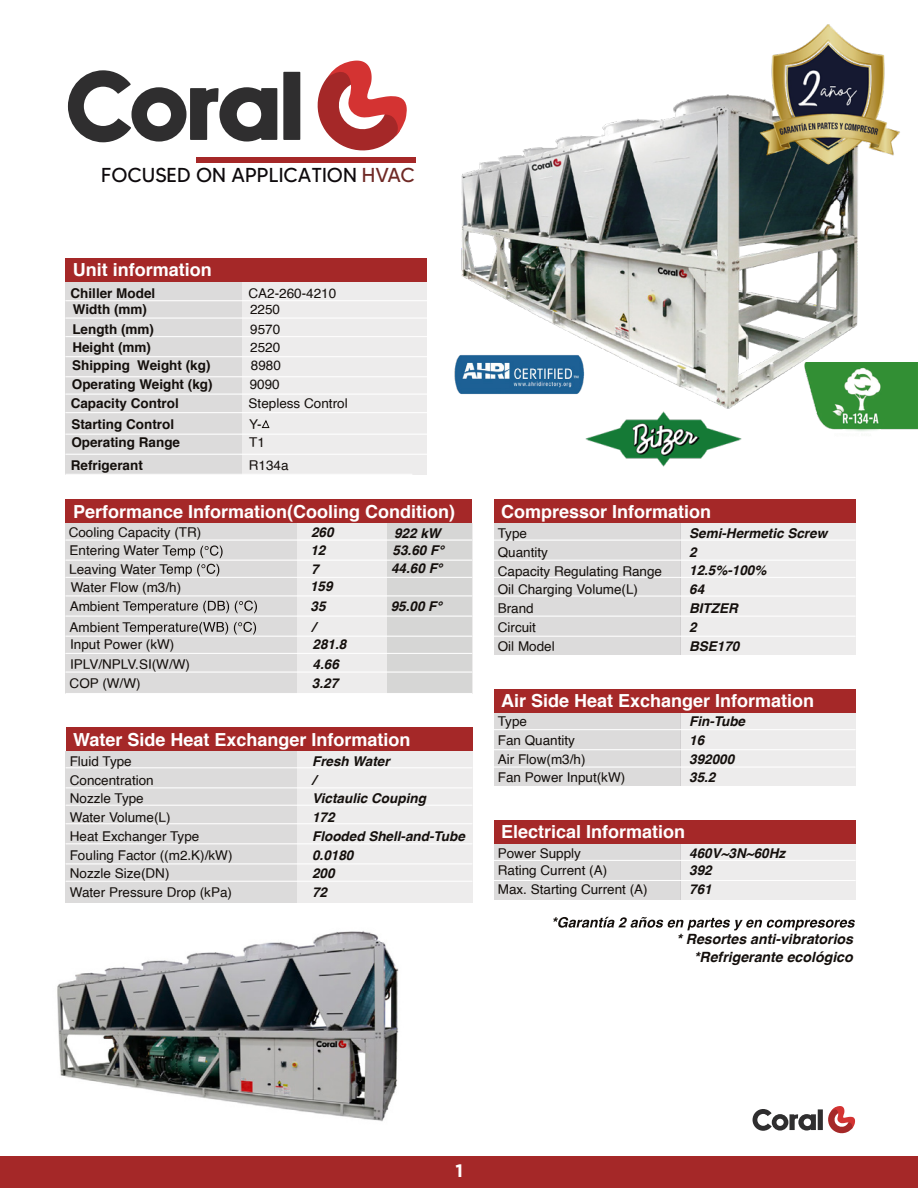
<style>
.page{position:relative;width:918px;height:1188px;background:#fff}
.page>*{position:absolute;margin:0;border:0;box-sizing:border-box;transform-origin:0 0}
.t1{font:20.1px "MADETOMMY";color:#0e0a0d}
.t2{font:700 18px "Helvetica";color:#fff}
.t3{font:700 18px "Gotham";color:#fff}
.t4{font:italic 700 14.1px/17.7px "Helvetica";color:#140f0c;text-align:right}
.t5{font:13.5px/18.8px "Helvetica";color:#140f0c}
.t6{font:italic 700 13.5px/18.8px "Helvetica";color:#140f0c}
.t7{font:700 13.5px/18.8px "Helvetica";color:#140f0c}
.s1{color:#6f2925}
</style>
<div class="page">
<img style="left:461px;top:94px;width:397px;height:314px">
<div style="left:65px;top:264px;width:177px;height:210px;background:#dcdbdb"></div>
<div style="left:242px;top:264px;width:185px;height:210px;background:#edecec"></div>
<div style="left:0;top:1156px;width:918px;height:32px;background:#a52828"></div>
<div style="left:65px;top:258px;width:362px;height:24px;background:#a52828"></div>
<svg style="left:261px;top:420px;width:9px;height:8px"></svg>
<hr style="left:65px;top:300px;width:362px;height:1px;background:#fff">
<hr style="left:65px;top:318px;width:362px;height:1px;background:#fff">
<hr style="left:65px;top:336px;width:362px;height:1px;background:#fff">
<hr style="left:65px;top:356px;width:362px;height:1px;background:#fff">
<hr style="left:65px;top:376px;width:362px;height:1px;background:#fff">
<hr style="left:65px;top:394px;width:362px;height:1px;background:#fff">
<hr style="left:65px;top:412px;width:362px;height:1px;background:#fff">
<hr style="left:65px;top:434px;width:362px;height:1px;background:#fff">
<hr style="left:65px;top:454px;width:362px;height:1px;background:#fff">
<div style="left:66px;top:523px;width:231px;height:170px;background:#dcdbdb"></div>
<svg style="left:297px;top:523px;width:175px;height:170px;background:#e2e1e1"></svg>
<div style="left:66px;top:499px;width:406px;height:24px;background:#a52828"></div>
<hr style="left:66px;top:540px;width:406px;height:1px;background:#fff">
<hr style="left:66px;top:560px;width:406px;height:1px;background:#fff">
<hr style="left:66px;top:577px;width:406px;height:1px;background:#fff">
<hr style="left:66px;top:596px;width:406px;height:1px;background:#fff">
<hr style="left:66px;top:616px;width:406px;height:1px;background:#fff">
<hr style="left:66px;top:636px;width:406px;height:1px;background:#fff">
<hr style="left:66px;top:653px;width:406px;height:1px;background:#fff">
<hr style="left:66px;top:672px;width:406px;height:1px;background:#fff">
<svg style="left:130px;top:601px;width:127px;height:12px"></svg>
<svg style="left:167px;top:564px;width:52px;height:12px"></svg>
<svg style="left:130px;top:622px;width:126px;height:13px"></svg>
<svg style="left:170px;top:545px;width:53px;height:13px"></svg>
<div style="left:66px;top:751px;width:231px;height:151px;background:#dcdbdb"></div>
<div style="left:297px;top:751px;width:175px;height:151px;background:#edecec"></div>
<div style="left:66px;top:727px;width:406px;height:24px;background:#a52828"></div>
<hr style="left:66px;top:767px;width:406px;height:1px;background:#fff">
<hr style="left:66px;top:788px;width:406px;height:1px;background:#fff">
<hr style="left:66px;top:805px;width:406px;height:1px;background:#fff">
<hr style="left:66px;top:823px;width:406px;height:1px;background:#fff">
<hr style="left:66px;top:843px;width:406px;height:1px;background:#fff">
<hr style="left:66px;top:864px;width:406px;height:1px;background:#fff">
<hr style="left:66px;top:881px;width:406px;height:1px;background:#fff">
<div style="left:494px;top:523px;width:186px;height:131px;background:#dcdbdb"></div>
<div style="left:680px;top:523px;width:176px;height:131px;background:#edecec"></div>
<div style="left:494px;top:500px;width:362px;height:23px;background:#a52828"></div>
<hr style="left:494px;top:540px;width:362px;height:1px;background:#fff">
<hr style="left:494px;top:560px;width:362px;height:1px;background:#fff">
<hr style="left:494px;top:577px;width:362px;height:1px;background:#fff">
<hr style="left:494px;top:596px;width:362px;height:1px;background:#fff">
<hr style="left:494px;top:616px;width:362px;height:1px;background:#fff">
<hr style="left:494px;top:636px;width:362px;height:1px;background:#fff">
<div style="left:494px;top:844px;width:186px;height:56px;background:#dcdbdb"></div>
<div style="left:680px;top:844px;width:176px;height:56px;background:#edecec"></div>
<div style="left:494px;top:820px;width:362px;height:24px;background:#a52828"></div>
<hr style="left:494px;top:860px;width:362px;height:1px;background:#fff">
<hr style="left:494px;top:880px;width:362px;height:1px;background:#fff">
<div style="left:494px;top:713px;width:186px;height:73px;background:#dcdbdb"></div>
<div style="left:680px;top:713px;width:176px;height:73px;background:#edecec"></div>
<div style="left:494px;top:689px;width:362px;height:24px;background:#a52828"></div>
<hr style="left:494px;top:729px;width:362px;height:1px;background:#fff">
<hr style="left:494px;top:749px;width:362px;height:1px;background:#fff">
<hr style="left:494px;top:767px;width:362px;height:1px;background:#fff">
<svg style="left:553px;top:917px;width:302px;height:13px"></svg>
<svg style="left:317px;top:61px;width:90px;height:90px"></svg>
<svg style="left:68px;top:70px;width:209px;height:72px"></svg>
<div style="left:283px;top:72px;width:17px;height:68px;background:#2f2e2f"></div>
<svg style="left:828px;top:1106px;width:27px;height:28px"></svg>
<svg style="left:753px;top:1109px;width:63px;height:22px"></svg>
<div style="left:818px;top:1109px;width:5px;height:21px;background:#2f2e2f"></div>
<div style="left:196px;top:158px;width:219px;height:5px;background:#a52828"></div>
<img style="left:750px;top:24px;width:150px;height:154px">
<img style="left:454px;top:354px;width:131px;height:40px">
<img style="left:585px;top:408px;width:157px;height:59px">
<img style="left:805px;top:362px;width:113px;height:69px">
<img style="left:57px;top:931px;width:342px;height:191px">
<h1 class="t1" style="left:101px;top:163px;width:315px">FOCUSED ON APPLICATION <span class="s1">HVAC</span></h1>
<h2 class="t2" style="left:73px;top:256px;width:140px">Unit information</h2>
<p class="t7" style="left:71px;top:284px;width:86px">Chiller Model</p>
<p class="t5" style="left:248px;top:284px;width:89px">CA2-260-4210</p>
<p class="t7" style="left:73px;top:300px;width:76px">Width (mm)</p>
<p class="t5" style="left:250px;top:301px;width:32px">2250</p>
<p class="t7" style="left:72px;top:320px;width:83px">Length (mm)<br>Height (mm)</p>
<p class="t5" style="left:250px;top:320px;width:32px">9570<br>2520</p>
<p class="t7" style="left:72px;top:356px;width:140px">Shipping Weight (kg)</p>
<p class="t5" style="left:251px;top:356px;width:32px">8980</p>
<p class="t7" style="left:72px;top:375px;width:142px">Operating Weight (kg)</p>
<p class="t5" style="left:250px;top:375px;width:32px">9090</p>
<p class="t7" style="left:71px;top:394px;width:110px">Capacity Control</p>
<p class="t5" style="left:249px;top:394px;width:101px">Stepless Control</p>
<p class="t7" style="left:71px;top:415px;width:110px">Starting Control<br>Operating Range</p>
<p class="t5" style="left:249px;top:415px;width:17px">Y-<br>T1</p>
<p class="t7" style="left:71px;top:456px;width:74px">Refrigerant</p>
<p class="t5" style="left:249px;top:456px;width:41px">R134a</p>
<h2 class="t2" style="left:73px;top:497px;width:384px">Performance Information(Cooling Condition)</h2>
<p class="t5" style="left:69px;top:523px;width:134px">Cooling Capacity (TR)</p>
<p class="t5" style="left:70px;top:542px;width:103px">Entering Water T</p>
<p class="t5" style="left:69px;top:560px;width:113px">Leaving Water T<br>Water Flow (m3/h)</p>
<p class="t5" style="left:70px;top:597px;width:63px">Ambient T</p>
<p class="t6" style="left:311px;top:523px;width:24px">260</p>
<p class="t6" style="left:394px;top:524px;width:48px">922 kW</p>
<p class="t6" style="left:391px;top:559px;width:53px">44.60 F°</p>
<p class="t6" style="left:391px;top:597px;width:53px">95.00 F°</p>
<p class="t6" style="left:310px;top:541px;width:17px">12</p>
<p class="t6" style="left:393px;top:541px;width:53px">53.60 F°</p>
<p class="t6" style="left:310px;top:561px;width:24px;line-height:17.1px">7<br>159</p>
<p class="t6" style="left:311px;top:596px;width:17px">35</p>
<p class="t5" style="left:70px;top:618px;width:63px">Ambient T</p>
<p class="t6" style="left:312px;top:618px;width:5px">/</p>
<p class="t5" style="left:70px;top:635px;width:121px;line-height:19.5px">Input Power (kW)<br>IPLV/NPLV.SI(W/W)</p>
<p class="t6" style="left:313px;top:635px;width:35px;line-height:19.5px">281.8<br>4.66</p>
<p class="t5" style="left:70px;top:674px;width:73px">COP (W/W)</p>
<p class="t6" style="left:312px;top:674px;width:28px">3.27</p>
<h2 class="t2" style="left:73px;top:725px;width:339px">Water Side Heat Exchanger Information</h2>
<p class="t5" style="left:70px;top:752px;width:164px">Fluid Type<br>Concentration<br>Nozzle Type<br>Water Volume(L)<br>Heat Exchanger Type<br>Fouling Factor ((m2.K)/kW)<br>Nozzle Size(DN)<br>Water Pressure Drop (kPa)</p>
<p class="t6" style="left:312px;top:752px;width:154px">Fresh Water<br>/<br>Victaulic Couping<br>172<br>Flooded Shell-and-Tube<br>0.0180<br>200<br>72</p>
<h2 class="t2" style="left:501px;top:497px;width:212px">Compressor Information</h2>
<p class="t5" style="left:498px;top:524px;width:166px">Type<br>Quantity<br>Capacity Regulating Range<br>Oil Charging Volume(L)<br>Brand<br>Circuit<br>Oil Model</p>
<p class="t6" style="left:689px;top:524px;width:140px">Semi-Hermetic Screw<br>2<br>12.5%-100%<br>64<br>BITZER<br>2<br>BSE170</p>
<h2 class="t2" style="left:501px;top:687px;width:315px">Air Side Heat Exchanger Information</h2>
<p class="t5" style="left:498px;top:712px;width:129px">Type<br>Fan Quantity<br>Air Flow(m3/h)<br>Fan Power Input(kW)</p>
<p class="t6" style="left:689px;top:712px;width:57px">Fin-Tube<br>16<br>392000<br>35.2</p>
<h2 class="t2" style="left:501px;top:817px;width:186px">Electrical Information</h2>
<p class="t5" style="left:498px;top:845px;width:85px">Power Supply</p>
<p class="t5" style="left:498px;top:881px;width:152px">Max. Starting Current (A)</p>
<p class="t6" style="left:689px;top:844px;width:98px">460V~3N~60Hz</p>
<p class="t6" style="left:689px;top:880px;width:24px">761</p>
<p class="t5" style="left:498px;top:862px;width:111px">Rating Current (A)</p>
<p class="t6" style="left:689px;top:861px;width:24px">392</p>
<p class="t4" style="left:676px;top:931px;width:178px">* Resortes anti-vibratorios *Refrigerante ecológico</p>
<h2 class="t3" style="left:456px;top:1159px;width:9px">1</h2>
</div>
